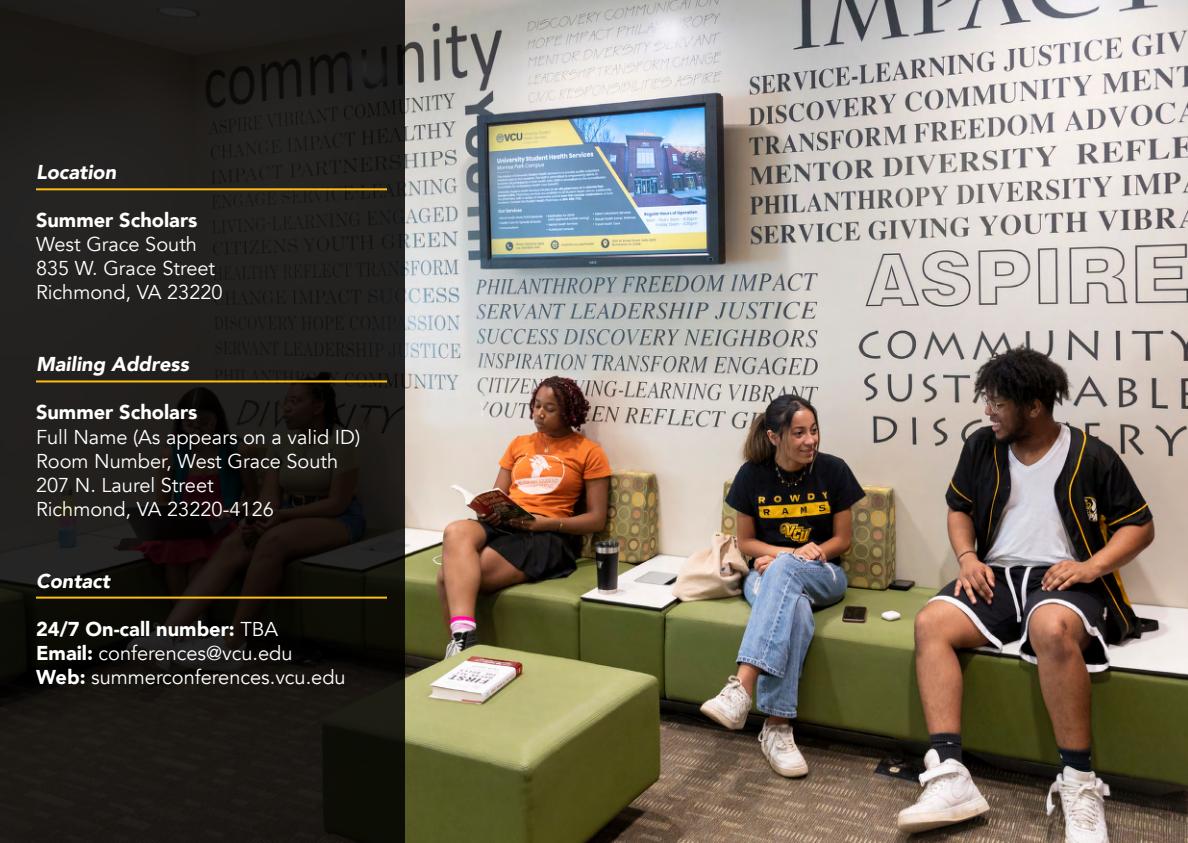
<style>
.page{position:relative;width:1188px;height:843px;background:#fff}
.page>*{position:absolute;margin:0;border:0;box-sizing:border-box;transform-origin:0 0}
.t1{font:20px/24px "Avenir";color:#fff}
.t2{font:italic 900 20px "Avenir";color:#fff}
.t3{font:900 20px "Avenir";color:#fff}
.s1{font-weight:900}
</style>
<div class="page">
<img style="left:405px;top:0;width:783px;height:842px">
<svg style="left:0;top:0;width:405px;height:842px;background:#1b1916"></svg>
<hr style="left:36px;top:188px;width:351px;height:2px;background:#febe10">
<hr style="left:36px;top:380px;width:351px;height:2px;background:#febe10">
<hr style="left:36px;top:596px;width:351px;height:2px;background:#febe10">
<p class="t2" style="left:36px;top:156px;width:82px">Location</p>
<p class="t3" style="left:36px;top:203px;width:163px">Summer Scholars</p>
<p class="t1" style="left:36px;top:233px;width:188px">West Grace South<br>835 W. Grace Street<br>Richmond, VA 23220</p>
<p class="t2" style="left:36px;top:348px;width:155px">Mailing Address</p>
<p class="t3" style="left:36px;top:395px;width:163px">Summer Scholars</p>
<p class="t1" style="left:36px;top:425px;width:326px">Full Name (As appears on a valid ID)<br>Room Number, West Grace South<br>207 N. Laurel Street<br>Richmond, VA 23220-4126</p>
<p class="t2" style="left:36px;top:564px;width:76px">Contact</p>
<p class="t1" style="left:36px;top:617px;width:311px"><span class="s1">24/7 On-call number:</span> TBA<br><span class="s1">Email:</span> conferences@vcu.edu<br><span class="s1">Web:</span> summerconferences.vcu.edu</p>
</div>
